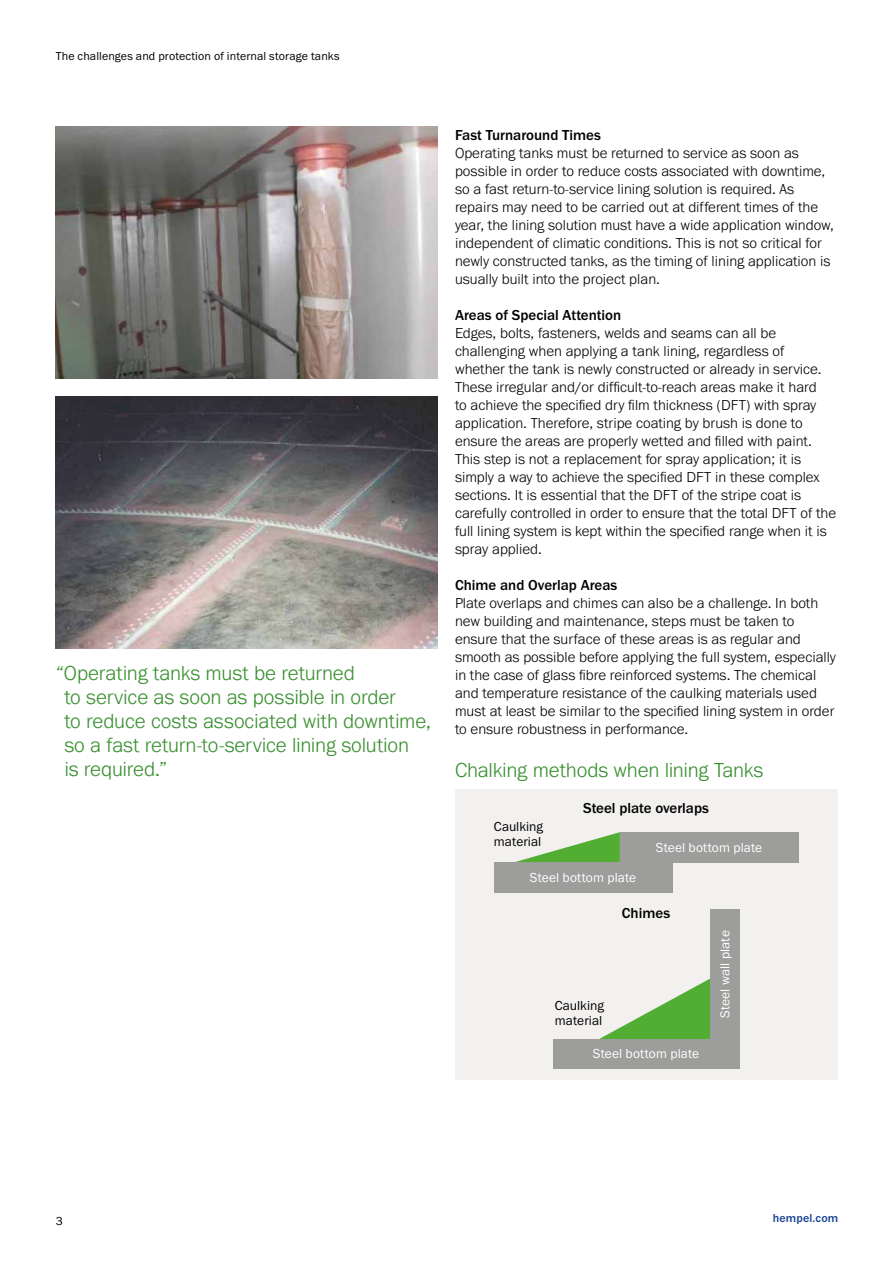
<style>
.page{position:relative;width:893px;height:1263px;background:#fff}
.page>*{position:absolute;margin:0;border:0;box-sizing:border-box;transform-origin:0 0}
.t1{font:300 21px/24px "Franklin Gothic URW";letter-spacing:-.01em;color:#378e2e}
.t2{font:300 15px/18px "Franklin Gothic URW";color:#000}
.t3{font:500 15px "Franklin Gothic URW";color:#000}
.t4{font:13.5px "Franklin Gothic URW Boo";letter-spacing:.005em;color:#fff}
.t5{font:13.5px/15px "Franklin Gothic URW Boo";letter-spacing:.005em;color:#000}
.t6{font:12px "Franklin Gothic URW Boo";letter-spacing:.01em;color:#000}
.t7{font:500 12px "Franklin Gothic URW";letter-spacing:.01em;color:#164194}
</style>
<div class="page">
<img style="left:56px;top:126px;width:382px;height:252px">
<img style="left:56px;top:396px;width:382px;height:252px">
<div style="left:455px;top:789px;width:382px;height:291px;background:#f3f1ef"></div>
<svg style="left:599px;top:978px;width:111px;height:61px"></svg>
<div style="left:710px;top:909px;width:29px;height:130px;background:#9d9d9c"></div>
<div style="left:553px;top:1039px;width:186px;height:29px;background:#9d9d9c"></div>
<div style="left:620px;top:832px;width:178px;height:30px;background:#9d9d9c"></div>
<svg style="left:515px;top:832px;width:105px;height:30px"></svg>
<div style="left:494px;top:862px;width:178px;height:31px;background:#9d9d9c"></div>
<p class="t6" style="left:56px;top:48px;width:285px">The challenges and protection of internal storage tanks</p>
<h1 class="t1" style="left:64px;top:660px;width:368px;text-indent:-9px">“Operating tanks must be returned<br>to service as soon as possible in order<br>to reduce costs associated with downtime, so a fast return-to-service lining solution<br>is required.”</h1>
<p class="t3" style="left:455px;top:125px;width:147px">Fast Turnaround Times</p>
<p class="t2" style="left:455px;top:143px;width:380px">Operating tanks must be returned to service as soon as possible in order to reduce costs associated with downtime, so a fast return-to-service lining solution is required. As repairs may need to be carried out at different times of the year, the lining solution must have a wide application window, independent of climatic conditions. This is not so critical for newly constructed tanks, as the timing of lining application is usually built into the project plan.</p>
<p class="t3" style="left:455px;top:305px;width:168px">Areas of Special Attention</p>
<p class="t2" style="left:455px;top:323px;width:383px">Edges, bolts, fasteners, welds and seams can all be challenging when applying a tank lining, regardless of whether the tank is newly constructed or already in service.<br>These irregular and/or difficult-to-reach areas make it hard<br>to achieve the specified dry film thickness (DFT) with spray application. Therefore, stripe coating by brush is done to ensure the areas are properly wetted and filled with paint.<br>This step is not a replacement for spray application; it is simply a way to achieve the specified DFT in these complex sections. It is essential that the DFT of the stripe coat is carefully controlled in order to ensure that the total DFT of the full lining system is kept within the specified range when it is spray applied.</p>
<p class="t3" style="left:455px;top:575px;width:164px">Chime and Overlap Areas</p>
<p class="t2" style="left:455px;top:593px;width:383px">Plate overlaps and chimes can also be a challenge. In both new building and maintenance, steps must be taken to ensure that the surface of these areas is as regular and smooth as possible before applying the full system, especially in the case of glass fibre reinforced systems. The chemical and temperature resistance of the caulking materials used must at least be similar to the specified lining system in order to ensure robustness in performance.</p>
<h1 class="t1" style="left:455px;top:757px;width:310px">Chalking methods when lining Tanks</h1>
<p class="t5" style="left:494px;top:819px;width:51px">Caulking material</p>
<p class="t3" style="left:583px;top:799px;width:127px">Steel plate overlaps</p>
<p class="t4" style="left:656px;top:839px;width:108px">Steel bottom plate</p>
<p class="t4" style="left:530px;top:869px;width:108px">Steel bottom plate</p>
<p class="t3" style="left:622px;top:903px;width:50px">Chimes</p>
<p class="t5" style="left:555px;top:998px;width:51px">Caulking material</p>
<p class="t4" style="left:593px;top:1045px;width:108px">Steel bottom plate</p>
<p class="t4" style="left:716px;top:1018px;width:89px;rotate:-90deg">Steel wall plate</p>
<p class="t6" style="left:56px;top:1213px;width:9px">3</p>
<p class="t7" style="left:773px;top:1211px;width:67px">hempel.com</p>
</div>
